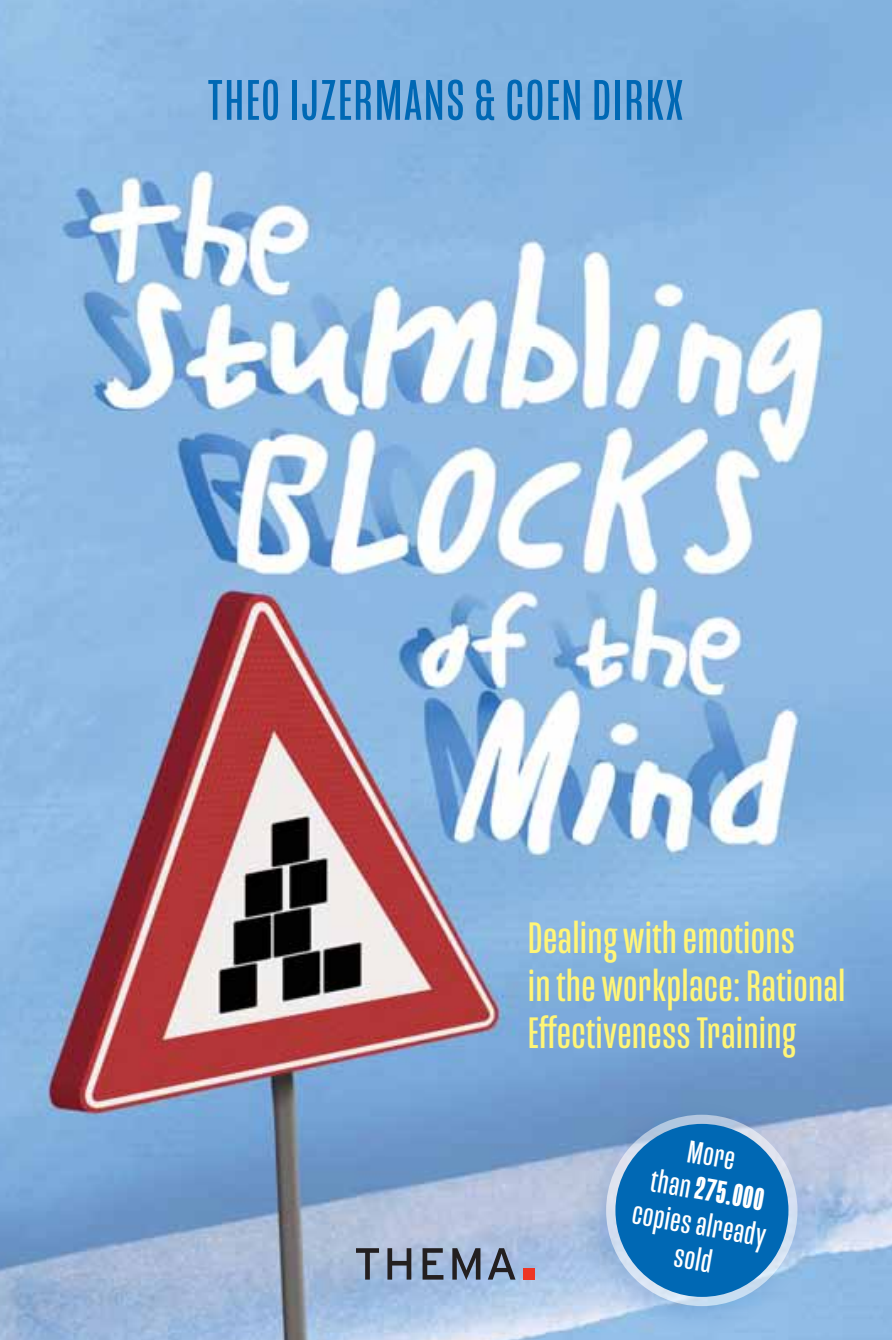
<style>
.page{position:relative;width:892px;height:1340px;background:#fff}
.page>*{position:absolute;margin:0;border:0;box-sizing:border-box;transform-origin:0 0}
.t1{font:58.5px "Mongoose";letter-spacing:.04em;color:#0068b4}
.t2{font:45px/47.2px "Mongoose";letter-spacing:.02em;color:#fff577}
.t3{font:32.62px/35.1px "Mongoose";color:#fff;text-align:center}
.s1{font-weight:700}
</style>
<div class="page">
<img style="left:0;top:0;width:892px;height:1339px">
<svg style="left:356px;top:1248px;width:23px;height:31px"></svg>
<svg style="left:387px;top:1248px;width:24px;height:31px"></svg>
<svg style="left:422px;top:1248px;width:21px;height:31px"></svg>
<svg style="left:452px;top:1248px;width:28px;height:32px"></svg>
<svg style="left:488px;top:1248px;width:27px;height:31px"></svg>
<div style="left:523px;top:1267px;width:12px;height:12px;background:#ee3524"></div>
<div style="left:574px;top:1097px;width:240px;height:240px;background:#034ea2;opacity:.35"></div>
<svg style="left:606px;top:1114px;width:191px;height:192px;background:#c6d7ea"></svg>
<div style="left:615px;top:1123px;width:173px;height:173px;background:#0068b4;border-radius:50%"></div>
<p class="t1" style="left:208px;top:67px;width:476px">THEO IJZERMANS &amp; COEN DIRKX</p>
<p class="t2" style="left:528px;top:915px;width:318px">Dealing with emotions<br>in the workplace: Rational<br>Effectiveness Training</p>
<p class="t3" style="left:648px;top:1126px;width:136px;rotate:10deg">More<br>than <span class="s1">275.000 </span>copies already sold</p>
</div>
